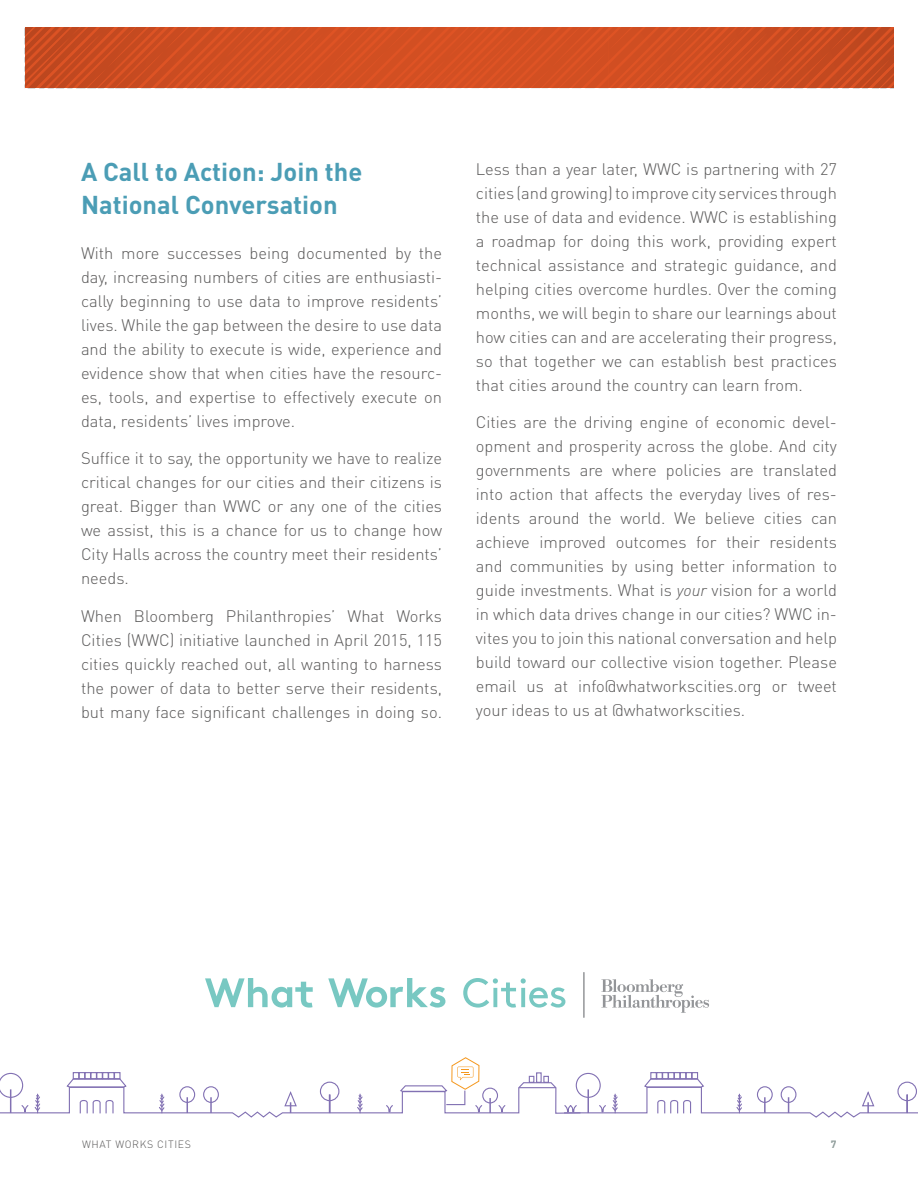
<style>
.page{position:relative;width:918px;height:1188px;background:#fff}
.page>*{position:absolute;margin:0;border:0;box-sizing:border-box;transform-origin:0 0}
.t1{font:700 25.5px/33px "DINOT";color:#4b9db5}
.t2{font:300 16.5px/24px "DINOT";color:#595858;text-align:justify}
.t3{font:300 10.5px "DINOT";letter-spacing:.06em;color:#595858}
.t4{font:700 10.5px "DINOT";color:#8e9c9a}
.s1{font-style:italic}
</style>
<div class="page">
<svg style="left:0;top:1057px;width:918px;height:61px"></svg>
<svg style="left:25px;top:28px;width:868px;height:60px;background:#d04e21"></svg>
<hr style="left:583px;top:972px;width:2px;height:46px;background:#939598">
<svg style="left:601px;top:979px;width:108px;height:34px"></svg>
<svg style="left:205px;top:978px;width:108px;height:30px"></svg>
<svg style="left:328px;top:978px;width:117px;height:30px"></svg>
<svg style="left:463px;top:978px;width:102px;height:30px"></svg>
<h1 class="t1" style="left:81px;top:155px;width:283px">A Call to Action: Join the<br>National Conversation</h1>
<p class="t2" style="left:81px;top:240px;width:363px">With more successes being documented by the day, increasing numbers of cities are enthusiasti&shy;cally beginning to use data to improve residents’ lives. While the gap between the desire to use data and the ability to execute is wide, experience and evidence show that when cities have the resourc&shy;es, tools, and expertise to effectively execute on data, residents’ lives improve.</p>
<p class="t2" style="left:81px;top:446px;width:363px">Suffice it to say, the opportunity we have to realize critical changes for our cities and their citizens is great. Bigger than WWC or any one of the cities we assist, this is a chance for us to change how City Halls across the country meet their residents’ needs.</p>
<p class="t2" style="left:81px;top:603px;width:363px">When Bloomberg Philanthropies’ What Works Cities (WWC) initiative launched in April 2015, 115 cities quickly reached out, all wanting to harness the power of data to better serve their residents, but many face significant challenges in doing so.</p>
<p class="t2" style="left:476px;top:156px;width:363px">Less than a year later, WWC is partnering with 27 cities (and growing) to improve city services through the use of data and evidence. WWC is establishing a roadmap for doing this work, providing expert technical assistance and strategic guidance, and helping cities overcome hurdles. Over the coming months, we will begin to share our learnings about how cities can and are accelerating their progress, so that together we can establish best practices that cities around the country can learn from.</p>
<p class="t2" style="left:476px;top:410px;width:363px">Cities are the driving engine of economic devel&shy;opment and prosperity across the globe. And city governments are where policies are translated into action that affects the everyday lives of res&shy;idents around the world. We believe cities can achieve improved outcomes for their residents and communities by using better information to guide investments. What is <span class="s1">your</span> vision for a world in which data drives change in our cities? WWC in&shy;vites you to join this national conversation and help build toward our collective vision together. Please email us at info@whatworkscities.org or tweet your ideas to us at @whatworkscities.</p>
<p class="t3" style="left:82px;top:1137px;width:110px">WHAT WORKS CITIES</p>
<p class="t4" style="left:831px;top:1137px;width:7px">7</p>
</div>
